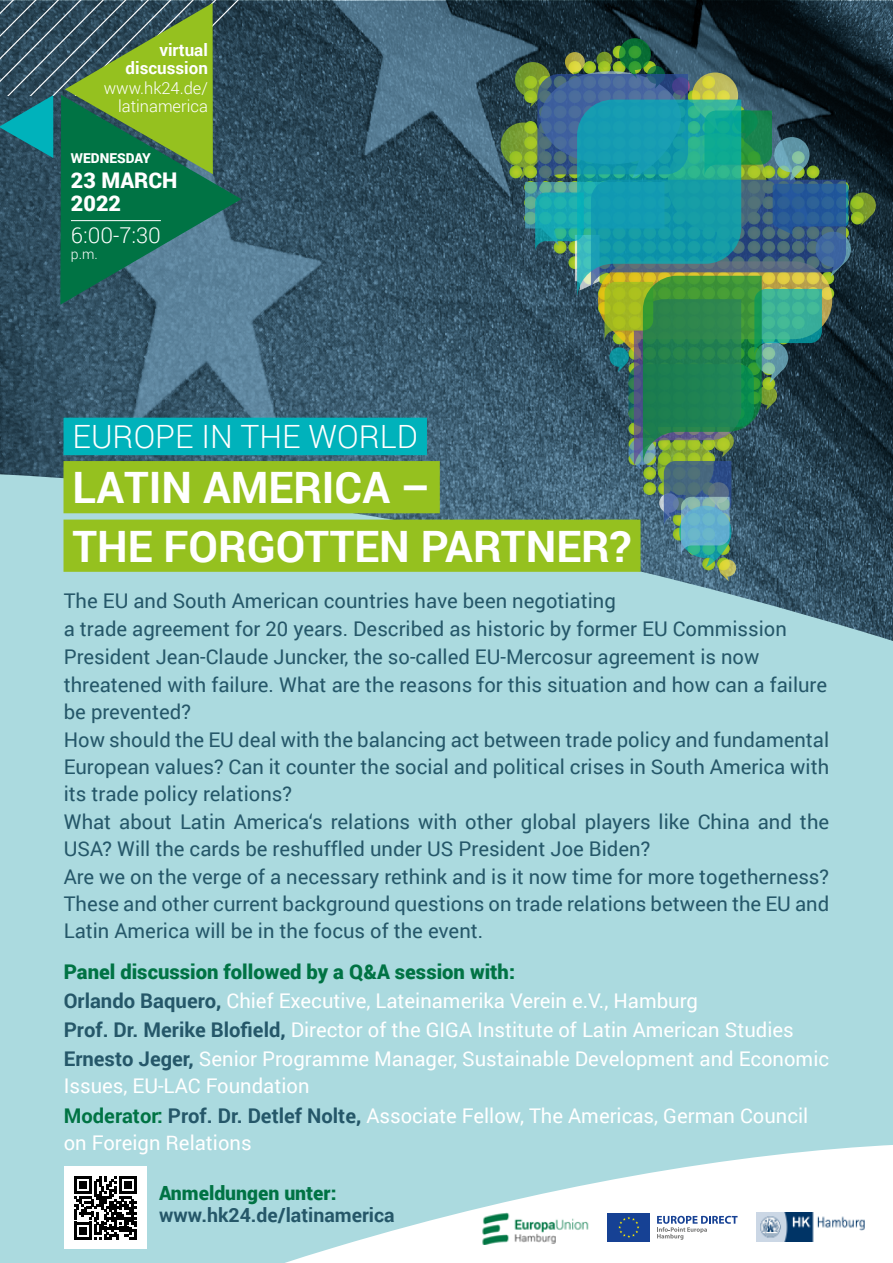
<style>
.page{position:relative;width:893px;height:1263px;background:#fff}
.page>*{position:absolute;margin:0;border:0;box-sizing:border-box;transform-origin:0 0}
.t1{font:700 43.35px/58.5px "Roboto";color:#fff}
.t2{font:300 32.1px "Roboto";color:#fff}
.t3{font:300 21.75px "Roboto";color:#fff}
.t4{font:900 21.6px/23.4px "Roboto";color:#fff}
.t5{font:20.25px/27.5px "Roboto";color:#255769}
.t6{font:20.25px/29.1px "Roboto";color:#fff}
.t7{font:700 19.5px "Roboto";color:#255769}
.t8{font:900 19.5px "Roboto";color:#007344}
.t9{font:700 16.95px/18px "Roboto";color:#fff;text-align:right}
.t10{font:300 16.5px/18px "Roboto";color:#fff;text-align:right}
.t11{font:300 13.95px "Roboto";color:#fff}
.t12{font:900 13.65px "Roboto";color:#fff}
.s1{font-weight:900;color:#007344}
.s2{font-weight:700;color:#255769}
.s3{font-weight:700;color:#007344}
</style>
<div class="page">
<img style="left:0;top:0;width:893px;height:474px">
<img style="left:501px;top:38px;width:375px;height:436px">
<svg style="left:0;top:0;width:243px;height:305px;background:#397355"></svg>
<hr style="left:71px;top:220px;width:90px;height:1px;background:#fff">
<div style="left:0;top:724px;width:893px;height:539px;background:#abdadf"></div>
<svg style="left:0;top:474px;width:893px;height:250px;background:#91bdc4"></svg>
<svg style="left:285px;top:1145px;width:608px;height:118px;fill:#fff"></svg>
<div style="left:64px;top:418px;width:363px;height:37px;background:#00b2bb"></div>
<div style="left:64px;top:461px;width:376px;height:52px;background:#95c11f"></div>
<div style="left:64px;top:520px;width:576px;height:52px;background:#95c11f"></div>
<svg style="left:607px;top:1212px;width:44px;height:30px"></svg>
<div style="left:608px;top:1213px;width:42px;height:28px;background:#164194"></div>
<svg style="left:618px;top:1217px;width:21px;height:21px"></svg>
<svg style="left:657px;top:1216px;width:81px;height:24px;background:#ced5e2"></svg>
<img style="left:756px;top:1213px;width:112px;height:28px">
<img style="left:479px;top:1212px;width:120px;height:32px">
<div style="left:64px;top:1166px;width:83px;height:83px;background:#fff"></div>
<svg style="left:74px;top:1176px;width:63px;height:63px"></svg>
<p class="t9" style="left:126px;top:40px;width:84px">virtual discussion</p>
<p class="t10" style="left:104px;top:79px;width:106px">www.hk24.de/ latinamerica</p>
<p class="t12" style="left:71px;top:148px;width:81px">WEDNESDAY</p>
<p class="t4" style="left:71px;top:168px;width:108px">23 MARCH<br>2022</p>
<p class="t3" style="left:71px;top:220px;width:91px">6:00-7:30</p>
<p class="t11" style="left:71px;top:244px;width:28px">p.m.</p>
<h2 class="t2" style="left:73px;top:414px;width:347px">EUROPE IN THE WORLD</h2>
<h1 class="t1" style="left:73px;top:457px;width:560px">LATIN AMERICA –<br>THE FORGOTTEN PARTNER?</h1>
<p class="t5" style="left:64px;top:586px;width:767px">The EU and South American countries have been negotiating<br>a trade agreement for 20 years. Described as historic by former EU Commission President Jean-Claude Juncker, the so-called EU-Mercosur agreement is now threatened with failure. What are the reasons for this situation and how can a failure be prevented?<br>How should the EU deal with the balancing act between trade policy and fundamental European values? Can it counter the social and political crises in South America with its trade policy relations?<br>What about Latin America‘s relations with other global players like China and the USA? Will the cards be reshuffled under US President Joe Biden?<br>Are we on the verge of a necessary rethink and is it now time for more togetherness?<br>These and other current background questions on trade relations between the EU and Latin America will be in the focus of the event.</p>
<p class="t6" style="left:64px;top:956px;width:767px"><span class="s1">Panel discussion followed by a Q&amp;A session with:<br></span><span class="s2">Orlando Baquero,</span> Chief Executive, Lateinamerika Verein e.V., Hamburg<br><span class="s2">Prof. Dr. Merike Blofield,</span> Director of the GIGA Institute of Latin American Studies <span class="s2">Ernesto Jeger,</span> Senior Programme Manager, Sustainable Development and Economic</p>
<p class="t6" style="left:64px;top:1071px;width:746px">Issues, EU-LAC Foundation<br><span class="s3">Moderator:</span> <span class="s2">Prof. Dr. Detlef Nolte,</span> Associate Fellow, The Americas, German Council</p>
<p class="t6" style="left:64px;top:1127px;width:189px">on Foreign Relations</p>
<p class="t8" style="left:159px;top:1179px;width:179px">Anmeldungen unter:</p>
<p class="t7" style="left:159px;top:1201px;width:237px">www.hk24.de/latinamerica</p>
</div>
